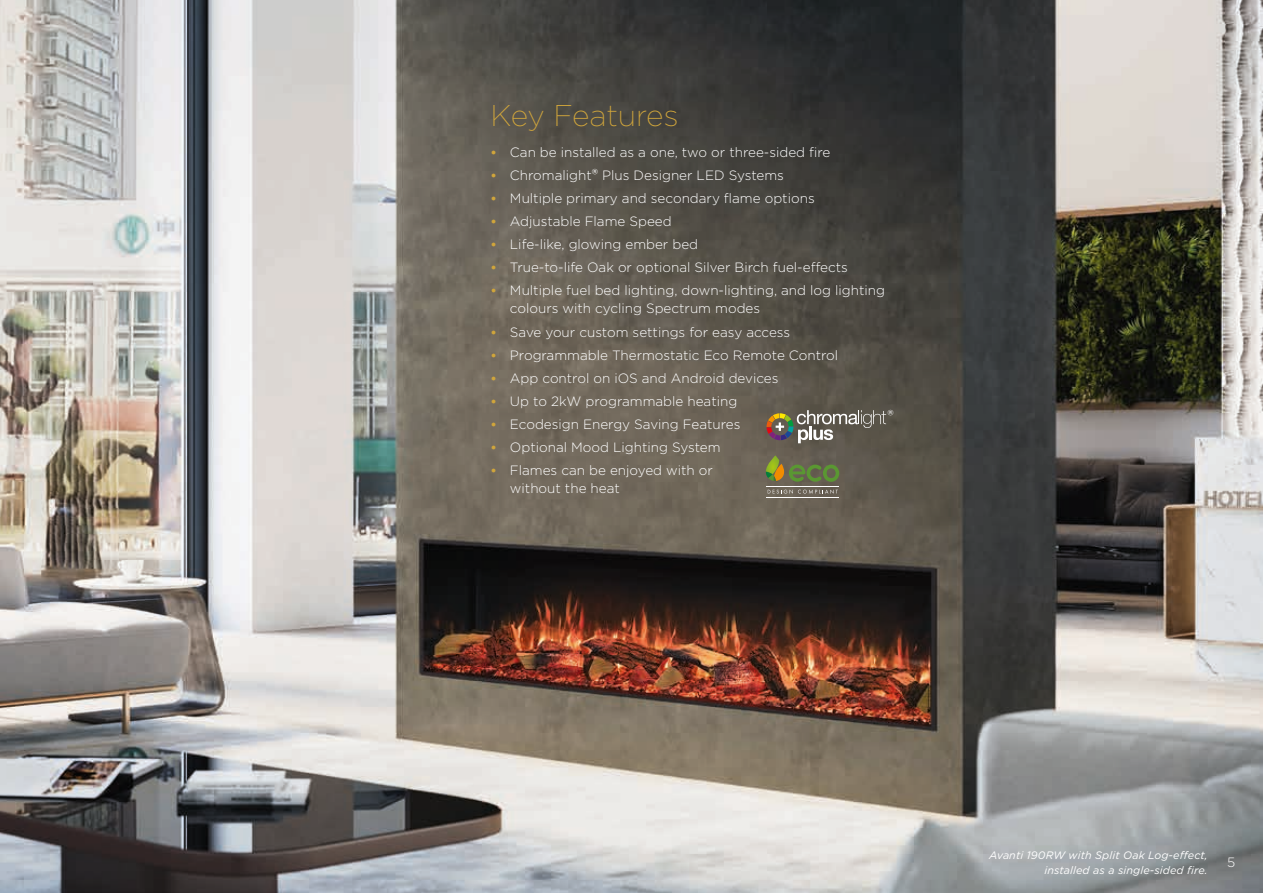
<style>
.page{position:relative;width:1263px;height:893px;background:#fff}
.page>*{position:absolute;margin:0;border:0;box-sizing:border-box;transform-origin:0 0}
.t1{font:200 30px "Gotham";letter-spacing:-.005em;color:#d0a53b}
.t2{font:15.75px "Gotham";color:#fff}
.t3{font:300 13.5px/18px "Gotham";color:#fff}
.t4{font:italic 10.8px/15px "Gotham";letter-spacing:.01em;color:#fff;text-align:right}
.s1{font-weight:700;font-size:12.75px;color:#d0a53b}
.s2{font-weight:400;font-size:15.75px}
</style>
<div class="page">
<img style="left:0;top:0;width:1263px;height:893px">
<svg style="left:766px;top:455px;width:73px;height:27px"></svg>
<svg style="left:768px;top:489px;width:70px;height:5px"></svg>
<hr style="left:766px;top:487px;width:73px;height:1px;background:#fff">
<hr style="left:766px;top:497px;width:73px;height:1px;background:#fff">
<svg style="left:766px;top:410px;width:120px;height:33px"></svg>
<h1 class="t1" style="left:490px;top:97px;width:190px">Key Features</h1>
<p class="t3" style="left:490px;top:143px;width:341px"><span class="s1">•</span> Can be installed as a one, two or three-sided fire</p>
<p class="t3" style="left:490px;top:166px;width:295px"><span class="s1">•</span> Chromalight<span class="s2">®</span> Plus Designer LED Systems</p>
<p class="t3" style="left:490px;top:189px;width:326px"><span class="s1">•</span> Multiple primary and secondary flame options</p>
<p class="t3" style="left:490px;top:212px;width:183px"><span class="s1">•</span> Adjustable Flame Speed</p>
<p class="t3" style="left:490px;top:235px;width:209px"><span class="s1">•</span> Life-like, glowing ember bed</p>
<p class="t3" style="left:490px;top:258px;width:359px"><span class="s1">•</span> True-to-life Oak or optional Silver Birch fuel-effects</p>
<p class="t3" style="left:510px;top:281px;width:376px;text-indent:-19px"><span class="s1">•</span> Multiple fuel bed lighting, down-lighting, and log lighting colours with cycling Spectrum modes</p>
<p class="t3" style="left:490px;top:322px;width:301px"><span class="s1">•</span> Save your custom settings for easy access</p>
<p class="t3" style="left:490px;top:345px;width:349px"><span class="s1">•</span> Programmable Thermostatic Eco Remote Control</p>
<p class="t3" style="left:490px;top:369px;width:290px"><span class="s1">•</span> App control on iOS and Android devices</p>
<p class="t3" style="left:490px;top:392px;width:248px"><span class="s1">•</span> Up to 2kW programmable heating</p>
<p class="t3" style="left:490px;top:415px;width:251px"><span class="s1">•</span> Ecodesign Energy Saving Features</p>
<p class="t3" style="left:490px;top:438px;width:232px"><span class="s1">•</span> Optional Mood Lighting System</p>
<p class="t3" style="left:510px;top:461px;width:204px;text-indent:-19px"><span class="s1">•</span> Flames can be enjoyed with or without the heat</p>
<p class="t2" style="left:887px;top:405px;width:8px">®</p>
<p class="t4" style="left:989px;top:847px;width:220px">Avanti 190RW with Split Oak Log-effect, installed as a single-sided fire.</p>
<p class="t3" style="left:1227px;top:852px;width:10px">5</p>
</div>
